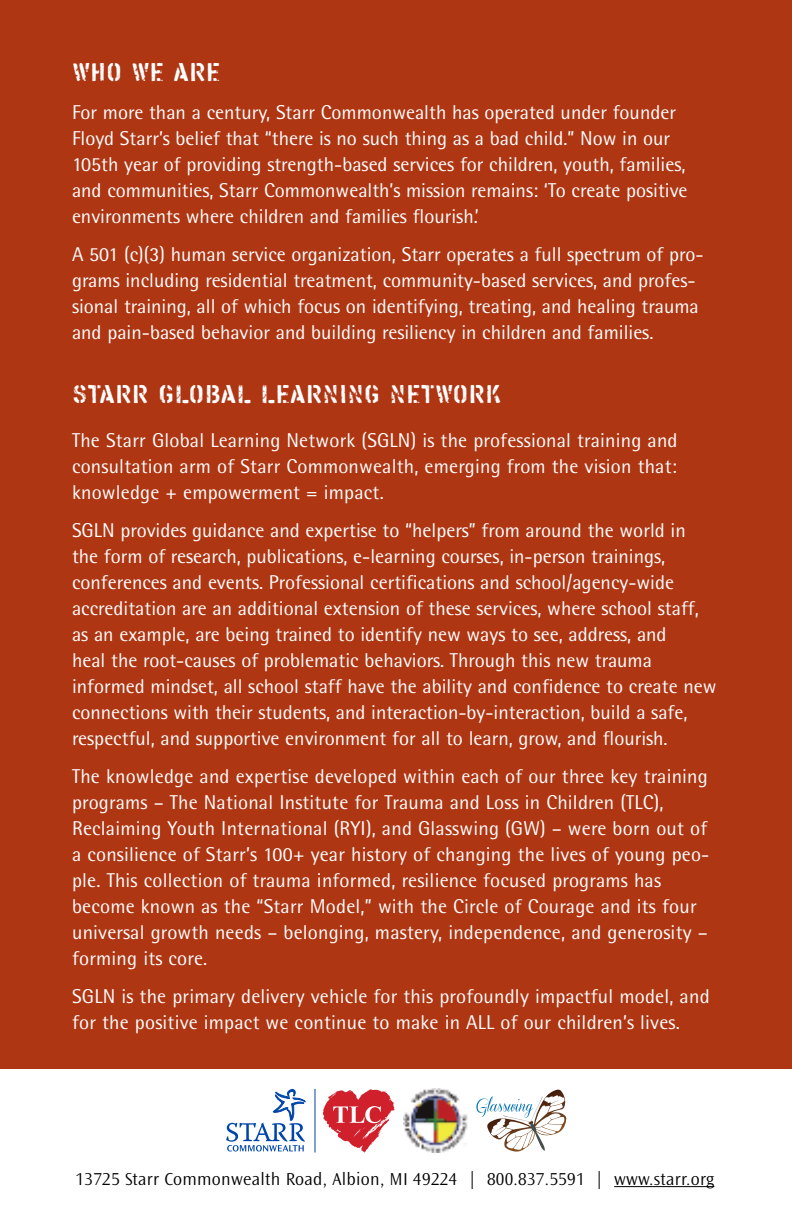
<style>
.page{position:relative;width:792px;height:1224px;background:#fff}
.page>*{position:absolute;margin:0;border:0;box-sizing:border-box;transform-origin:0 0}
.t1{font:28px "Kelly Twenty";color:#fff}
.t2{font:20px/26px "Rotis Semi Sans";color:#fff}
.t3{font:18px "Ocean Sans MM 310 wt 475 wd";letter-spacing:.015em;color:#000}
</style>
<div class="page">
<div style="left:0;top:0;width:792px;height:1068px;background:#af3613"></div>
<hr style="left:614px;top:1186px;width:100px;height:1px;background:#000">
<img style="left:404px;top:1089px;width:64px;height:64px">
<svg style="left:323px;top:1089px;width:72px;height:64px"></svg>
<svg style="left:476px;top:1090px;width:91px;height:62px"></svg>
<svg style="left:226px;top:1088px;width:80px;height:63px"></svg>
<hr style="left:315px;top:1089px;width:1px;height:64px;background:#0046aa">
<h1 class="t1" style="left:72px;top:54px;width:150px">WHO WE ARE</h1>
<p class="t2" style="left:72px;top:101px;width:617px">For more than a century, Starr Commonwealth has operated under founder Floyd Starr’s belief that “there is no such thing as a bad child.” Now in our 105th year of providing strength-based services for children, youth, families, and communities, Starr Commonwealth’s mission remains: ‘To create positive environments where children and families flourish.’</p>
<p class="t2" style="left:72px;top:243px;width:633px">A 501 (c)(3) human service organization, Starr operates a full spectrum of pro&shy;grams including residential treatment, community-based services, and profes&shy;sional training, all of which focus on identifying, treating, and healing trauma and pain-based behavior and building resiliency in children and families.</p>
<h1 class="t1" style="left:72px;top:376px;width:431px">STARR GLOBAL LEARNING NETWORK</h1>
<p class="t2" style="left:72px;top:429px;width:607px;text-align:justify">The Starr Global Learning Network (SGLN) is the professional training and consultation arm of Starr Commonwealth, emerging from the vision that: knowledge + empowerment = impact.</p>
<p class="t2" style="left:72px;top:519px;width:646px">SGLN provides guidance and expertise to “helpers” from around the world in the form of research, publications, e-learning courses, in-person trainings, conferences and events. Professional certifications and school/agency-wide accreditation are an additional extension of these services, where school staff, as an example, are being trained to identify new ways to see, address, and<br>heal the root-causes of problematic behaviors. Through this new trauma informed mindset, all school staff have the ability and confidence to create new connections with their students, and interaction-by-interaction, build a safe, respectful, and supportive environment for all to learn, grow, and flourish.</p>
<p class="t2" style="left:72px;top:765px;width:639px">The knowledge and expertise developed within each of our three key training programs – The National Institute for Trauma and Loss in Children (TLC), Reclaiming Youth International (RYI), and Glasswing (GW) – were born out of a consilience of Starr’s 100+ year history of changing the lives of young peo&shy;ple. This collection of trauma informed, resilience focused programs has become known as the “Starr Model,” with the Circle of Courage and its four universal growth needs – belonging, mastery, independence, and generosity – forming its core.</p>
<p class="t2" style="left:72px;top:985px;width:639px">SGLN is the primary delivery vehicle for this profoundly impactful model, and for the positive impact we continue to make in ALL of our children’s lives.</p>
<p class="t3" style="left:76px;top:1172px;width:640px">13725 Starr Commonwealth Road, Albion, MI 49224 | 800.837.5591 | www.starr.org</p>
</div>
